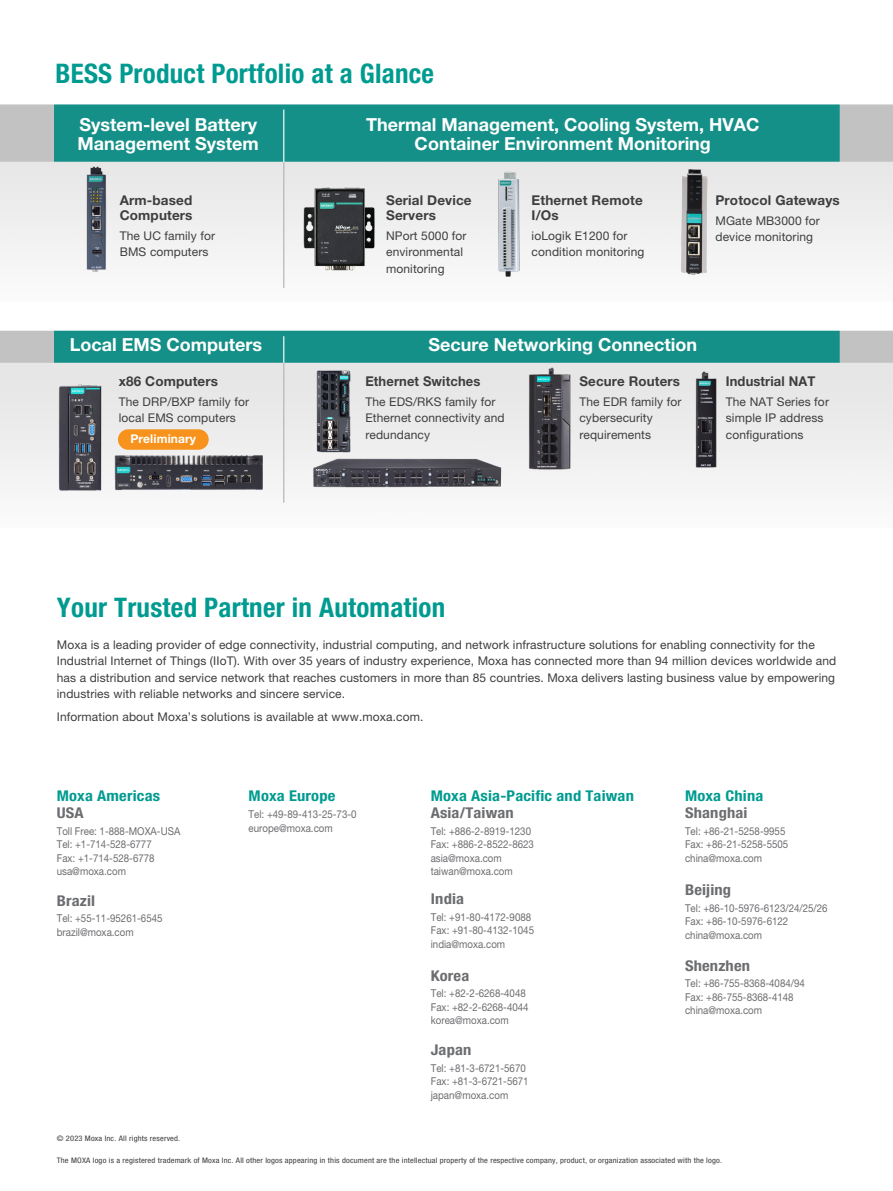
<style>
.page{position:relative;width:893px;height:1191px;background:#fff}
.page>*{position:absolute;margin:0;border:0;box-sizing:border-box;transform-origin:0 0}
.t1{font:700 condensed 27px "Helvetica Neue";letter-spacing:.01em;color:#009b90}
.t2{font:700 18px/19.5px "Helvetica Neue LT Std";color:#fff}
.t3{font:700 condensed 14.85px "Helvetica Neue";letter-spacing:.01em;color:#6c6d70;scale:1.11 1}
.t4{font:700 condensed 14.85px "Helvetica Neue";letter-spacing:.01em;color:#009b90;scale:1.11 1}
.t5{font:700 13.5px/15px "Helvetica Neue LT Std";letter-spacing:.01em;color:#3e3e3f}
.t6{font:700 13.5px "Helvetica Neue LT Std";letter-spacing:.01em;color:#3e3e3f;scale:.96 1}
.t7{font:12px/16.5px "Helvetica Neue LT Std";letter-spacing:.01em;color:#3e3e3f}
.t8{font:700 12px "Helvetica Neue LT Std";letter-spacing:.01em;color:#fff}
.t9{font:10.8px/13.5px "Helvetica Neue LT Std";color:#6c6d70;scale:.9 1}
.t10{font:condensed 7.65px "Helvetica Neue LT Std";letter-spacing:.02em;color:#3e3e3f;scale:1.11 1}
</style>
<div class="page">
<img style="left:0;top:104px;width:893px;height:399px">
<img style="left:82px;top:164px;width:27px;height:110px">
<img style="left:691px;top:369px;width:29px;height:101px">
<img style="left:527px;top:367px;width:46px;height:103px">
<img style="left:313px;top:368px;width:40px;height:83px">
<img style="left:309px;top:451px;width:197px;height:42px">
<hr style="left:283px;top:363px;width:1px;height:140px;background:#b2b3b7">
<svg style="left:283px;top:336px;width:1px;height:27px"></svg>
<hr style="left:283px;top:162px;width:1px;height:126px;background:#b2b3b7">
<hr style="left:283px;top:109px;width:1px;height:53px;background:#fff">
<img style="left:114px;top:452px;width:152px;height:40px">
<img style="left:301px;top:185px;width:76px;height:88px">
<img style="left:678px;top:167px;width:33px;height:111px">
<img style="left:495px;top:170px;width:27px;height:108px">
<img style="left:57px;top:384px;width:47px;height:108px">
<div style="left:118px;top:429px;width:91px;height:21px;background:#f7931d;border-radius:10px"></div>
<h1 class="t1" style="left:55px;top:57px;width:380px">BESS Product Portfolio at a Glance</h1>
<h2 class="t2" style="left:78px;top:114px;width:183px">System-level Battery<br>Management System</h2>
<h2 class="t2" style="left:366px;top:114px;width:395px;text-align:center">Thermal Management, Cooling System, HVAC<br>Container Environment Monitoring</h2>
<p class="t5" style="left:120px;top:192px;width:74px">Arm-based<br>Computers</p>
<p class="t7" style="left:120px;top:227px;width:97px">The UC family for<br>BMS computers</p>
<p class="t5" style="left:386px;top:192px;width:87px">Serial Device<br>Servers</p>
<p class="t7" style="left:386px;top:227px;width:82px">NPort 5000 for environmental monitoring</p>
<p class="t5" style="left:532px;top:192px;width:113px">Ethernet Remote<br>I/Os</p>
<p class="t7" style="left:532px;top:227px;width:114px">ioLogik E1200 for condition monitoring</p>
<p class="t5" style="left:715px;top:192px;width:126px">Protocol Gateways</p>
<p class="t7" style="left:715px;top:212px;width:106px">MGate MB3000 for device monitoring</p>
<h2 class="t2" style="left:70px;top:334px;width:194px">Local EMS Computers</h2>
<h2 class="t2" style="left:428px;top:334px;width:270px">Secure Networking Connection</h2>
<p class="t5" style="left:119px;top:373px;width:101px">x86 Computers</p>
<p class="t7" style="left:119px;top:393px;width:132px">The DRP/BXP family for local EMS computers</p>
<p class="t8" style="left:130px;top:431px;width:67px">Preliminary</p>
<p class="t6" style="left:365px;top:373px;width:121px">Ethernet Switches</p>
<p class="t7" style="left:365px;top:393px;width:141px">The EDS/RKS family for<br>Ethernet connectivity and redundancy</p>
<p class="t5" style="left:579px;top:373px;width:102px">Secure Routers</p>
<p class="t7" style="left:579px;top:393px;width:104px">The EDR family for cybersecurity requirements</p>
<p class="t6" style="left:726px;top:373px;width:95px">Industrial NAT</p>
<p class="t7" style="left:726px;top:393px;width:105px">The NAT Series for simple IP address configurations</p>
<h1 class="t1" style="left:57px;top:591px;width:390px">Your Trusted Partner in Automation</h1>
<p class="t7" style="left:57px;top:636px;width:781px">Moxa is a leading provider of edge connectivity, industrial computing, and network infrastructure solutions for enabling connectivity for the Industrial Internet of Things (IIoT). With over 35 years of industry experience, Moxa has connected more than 94 million devices worldwide and has a distribution and service network that reaches customers in more than 85 countries. Moxa delivers lasting business value by empowering industries with reliable networks and sincere service.</p>
<p class="t7" style="left:57px;top:708px;width:368px">Information about Moxa’s solutions is available at www.moxa.com.</p>
<p class="t4" style="left:57px;top:786px;width:95px">Moxa Americas</p>
<p class="t3" style="left:57px;top:804px;width:26px">USA</p>
<p class="t9" style="left:57px;top:824px;width:139px">Toll Free: 1-888-MOXA-USA<br>Tel: +1-714-528-6777<br>Fax: +1-714-528-6778 usa@moxa.com</p>
<p class="t3" style="left:57px;top:891px;width:36px">Brazil</p>
<p class="t9" style="left:57px;top:911px;width:119px">Tel: +55-11-95261-6545 brazil@moxa.com</p>
<p class="t4" style="left:431px;top:786px;width:185px">Moxa Asia-Pacific and Taiwan</p>
<p class="t4" style="left:249px;top:786px;width:80px">Moxa Europe</p>
<p class="t9" style="left:249px;top:807px;width:121px">Tel: +49-89-413-25-73-0 europe@moxa.com</p>
<p class="t3" style="left:431px;top:804px;width:76px">Asia/Taiwan</p>
<p class="t9" style="left:431px;top:824px;width:116px">Tel: +886-2-8919-1230<br>Fax: +886-2-8522-8623 asia@moxa.com taiwan@moxa.com</p>
<p class="t3" style="left:431px;top:889px;width:32px">India</p>
<p class="t9" style="left:431px;top:909px;width:116px">Tel: +91-80-4172-9088<br>Fax: +91-80-4132-1045 india@moxa.com</p>
<p class="t3" style="left:431px;top:966px;width:36px">Korea</p>
<p class="t9" style="left:431px;top:986px;width:110px">Tel: +82-2-6268-4048<br>Fax: +82-2-6268-4044 korea@moxa.com</p>
<p class="t3" style="left:431px;top:1041px;width:38px">Japan</p>
<p class="t9" style="left:431px;top:1061px;width:110px">Tel: +81-3-6721-5670<br>Fax: +81-3-6721-5671 japan@moxa.com</p>
<p class="t4" style="left:685px;top:786px;width:72px">Moxa China</p>
<p class="t3" style="left:685px;top:804px;width:58px">Shanghai</p>
<p class="t9" style="left:685px;top:824px;width:116px">Tel: +86-21-5258-9955<br>Fax: +86-21-5258-5505 china@moxa.com</p>
<p class="t3" style="left:685px;top:881px;width:43px">Beijing</p>
<p class="t9" style="left:685px;top:901px;width:160px">Tel: +86-10-5976-6123/24/25/26<br>Fax: +86-10-5976-6122 china@moxa.com</p>
<p class="t3" style="left:685px;top:956px;width:60px">Shenzhen</p>
<p class="t9" style="left:685px;top:976px;width:135px">Tel: +86-755-8368-4084/94<br>Fax: +86-755-8368-4148 china@moxa.com</p>
<p class="t10" style="left:57px;top:1133px;width:113px">© 2023 Moxa Inc. All rights reserved.</p>
<p class="t10" style="left:57px;top:1156px;width:601px">The MOXA logo is a registered trademark of Moxa Inc. All other logos appearing in this document are the intellectual property of the respective company, product, or organization associated with the logo.</p>
</div>
